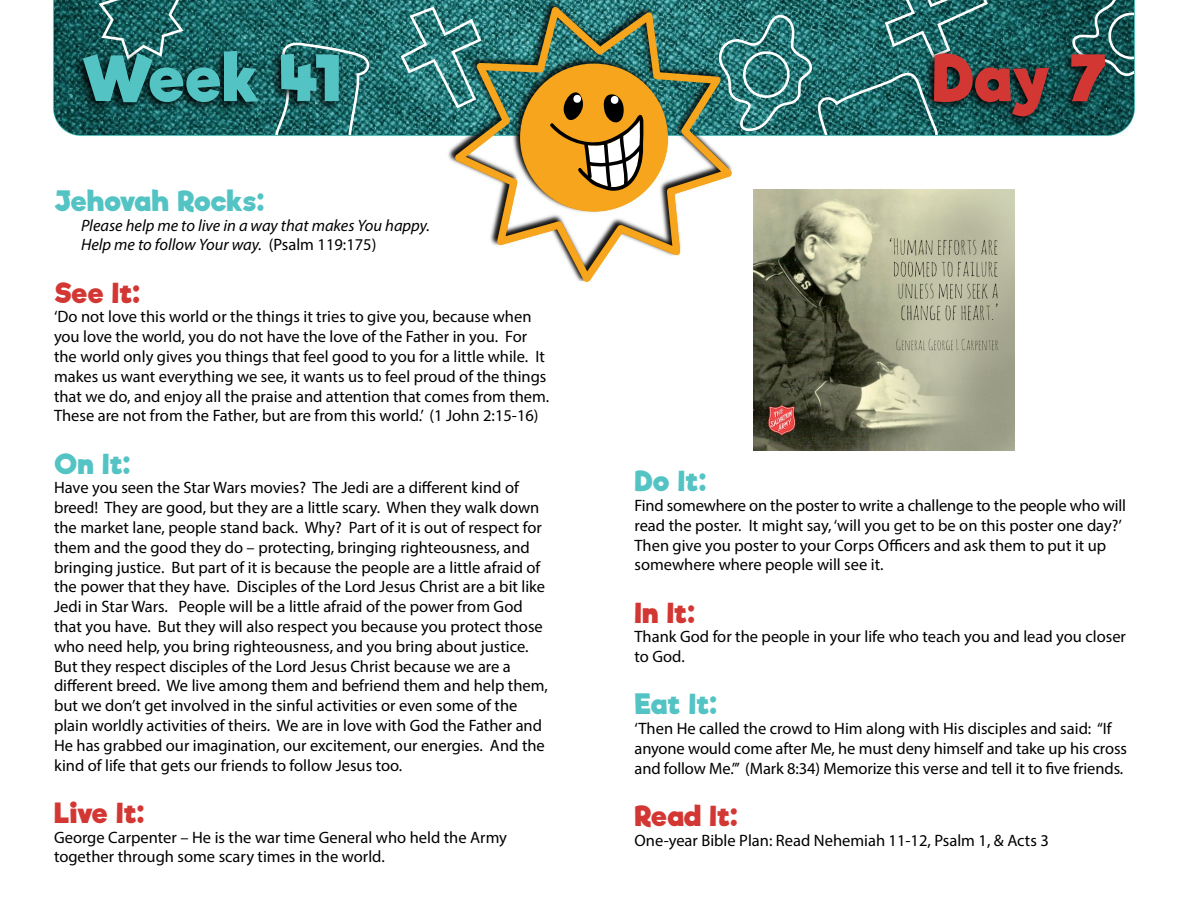
<style>
.page{position:relative;width:1188px;height:918px;background:#fff}
.page>*{position:absolute;margin:0;border:0;box-sizing:border-box;transform-origin:0 0}
.t1{font:700 61.5px "Riffic";letter-spacing:-.04em;color:#54c3c4}
.t2{font:700 61.5px "Riffic";color:#d33733}
.t3{font:700 27px "Riffic";letter-spacing:-.015em;color:#54c3c4}
.t4{font:700 27px "Riffic";letter-spacing:-.01em;color:#d33733}
.t5{font:16.5px/19.8px "Myriad Pro";color:#000}
.t6{font:italic 16.5px/19.8px "Myriad Pro";color:#000}
.s1{font-style:normal}
</style>
<div class="page">
<img style="left:54px;top:0;width:1080px;height:135px">
<svg style="left:99px;top:0;width:85px;height:47px;background:#2e6f6e"></svg>
<svg style="left:275px;top:43px;width:95px;height:92px;background:#367a7a"></svg>
<svg style="left:401px;top:7px;width:44px;height:102px;background:#3f8686"></svg>
<svg style="left:735px;top:0;width:253px;height:135px;background:#317777"></svg>
<svg style="left:1072px;top:0;width:62px;height:76px;background:#2f6666"></svg>
<img style="left:445px;top:0;width:290px;height:176px">
<svg style="left:455px;top:7px;width:277px;height:274px"></svg>
<svg style="left:549px;top:79px;width:95px;height:114px;background:#c6923a"></svg>
<div style="left:72px;top:47px;width:272px;height:67px;background:#000;opacity:.95"></div>
<div style="left:922px;top:48px;width:188px;height:80px;background:#000;opacity:.95"></div>
<img style="left:754px;top:189px;width:261px;height:261px">
<p class="t1" style="left:81px;top:40px;width:261px">Week 41</p>
<p class="t2" style="left:932px;top:40px;width:176px">Day 7</p>
<p class="t3" style="left:54px;top:184px;width:212px">Jehovah Rocks:</p>
<p class="t6" style="left:81px;top:215px;width:350px">Please help me to live in a way that makes You happy.<br>Help me to follow Your way. <span class="s1">(Psalm 119:175)</span></p>
<p class="t4" style="left:54px;top:276px;width:88px">See It:</p>
<p class="t5" style="left:54px;top:307px;width:497px">‘Do not love this world or the things it tries to give you, because when you love the world, you do not have the love of the Father in you. For the world only gives you things that feel good to you for a little while. It makes us want everything we see, it wants us to feel proud of the things that we do, and enjoy all the praise and attention that comes from them.<br>These are not from the Father, but are from this world.’ (1 John 2:15-16)</p>
<p class="t3" style="left:54px;top:447px;width:78px">On It:</p>
<p class="t5" style="left:54px;top:478px;width:496px">Have you seen the Star Wars movies? The Jedi are a different kind of breed! They are good, but they are a little scary. When they walk down the market lane, people stand back. Why? Part of it is out of respect for them and the good they do – protecting, bringing righteousness, and bringing justice. But part of it is because the people are a little afraid of the power that they have. Disciples of the Lord Jesus Christ are a bit like Jedi in Star Wars. People will be a little afraid of the power from God that you have. But they will also respect you because you protect those who need help, you bring righteousness, and you bring about justice.<br>But they respect disciples of the Lord Jesus Christ because we are a different breed. We live among them and befriend them and help them, but we don’t get involved in the sinful activities or even some of the plain worldly activities of theirs. We are in love with God the Father and He has grabbed our imagination, our excitement, our energies. And the kind of life that gets our friends to follow Jesus too.</p>
<p class="t4" style="left:54px;top:796px;width:92px">Live It:</p>
<p class="t5" style="left:54px;top:827px;width:455px">George Carpenter – He is the war time General who held the Army together through some scary times in the world.</p>
<p class="t3" style="left:634px;top:464px;width:73px">Do It:</p>
<p class="t5" style="left:634px;top:495px;width:493px">Find somewhere on the poster to write a challenge to the people who will read the poster. It might say, ‘will you get to be on this poster one day?’ Then give you poster to your Corps Officers and ask them to put it up somewhere where people will see it.</p>
<p class="t4" style="left:634px;top:596px;width:62px">In It:</p>
<p class="t5" style="left:634px;top:627px;width:493px">Thank God for the people in your life who teach you and lead you closer to God.</p>
<p class="t3" style="left:634px;top:688px;width:84px">Eat It:</p>
<p class="t5" style="left:634px;top:718px;width:494px">‘Then He called the crowd to Him along with His disciples and said: “If anyone would come after Me, he must deny himself and take up his cross and follow Me.”’ (Mark 8:34) Memorize this verse and tell it to five friends.</p>
<p class="t4" style="left:634px;top:799px;width:105px">Read It:</p>
<p class="t5" style="left:634px;top:830px;width:416px">One-year Bible Plan: Read Nehemiah 11-12, Psalm 1, &amp; Acts 3</p>
</div>
